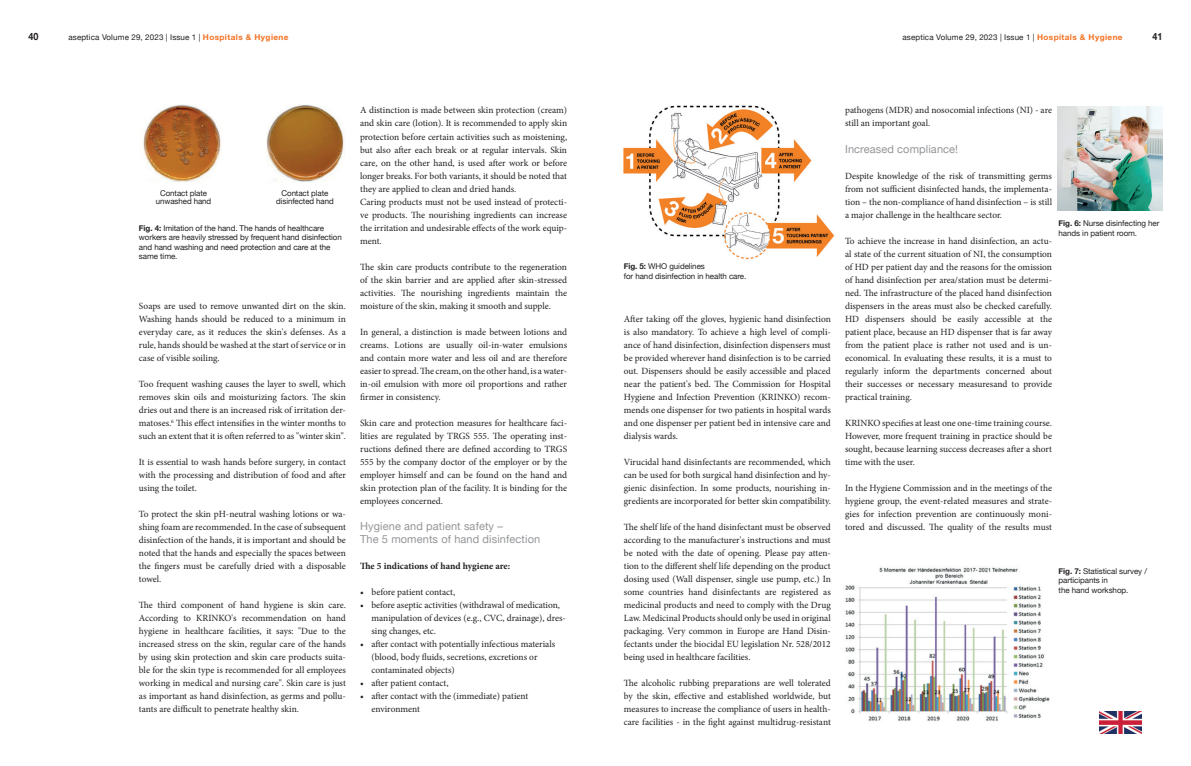
<style>
.page{position:relative;width:1191px;height:766px;background:#fff}
.page>*{position:absolute;margin:0;border:0;box-sizing:border-box;transform-origin:0 0}
.Zwischenhead_1{font:11px "Helvetica Neue";letter-spacing:.01em;color:#939598}
.t1{font:700 10px "Helvetica Neue";color:#231f20;scale:.9 1}
.Fließtext{font:9.5px/13px "Minion Pro";color:#231f20;text-align:justify}
.Zwischenhead_2{font:700 9.5px "Minion Pro";color:#231f20}
.BU{font:8px/9.6px "Helvetica Neue";letter-spacing:-.01em;color:#231f20}
.BU-2{font:8px "Helvetica Neue";letter-spacing:.015em;color:#231f20}
.Impr_Fließ_fett{font:8px/8px "Helvetica Neue";letter-spacing:-.01em;color:#231f20;text-align:center}
.s1{font-weight:700;color:#f37121}
.s2{font-weight:700}
</style>
<div class="page">
<img style="left:1099px;top:711px;width:42px;height:21px">
<img style="left:143px;top:104px;width:78px;height:79px">
<img style="left:266px;top:105px;width:80px;height:77px">
<img style="left:623px;top:105px;width:212px;height:155px">
<img style="left:1057px;top:106px;width:105px;height:104px">
<img style="left:845px;top:567px;width:205px;height:154px">
<p class="t1" style="left:28px;top:29px;width:13px">40</p>
<p class="BU-2" style="left:68px;top:32px;width:222px">aseptica Volume 29, 2023 | Issue 1 | <span class="s1">Hospitals &amp; Hygiene</span></p>
<p class="BU-2" style="left:902px;top:32px;width:222px">aseptica Volume 29, 2023 | Issue 1 | <span class="s1">Hospitals &amp; Hygiene</span></p>
<p class="t1" style="left:1152px;top:29px;width:13px">41</p>
<p class="Impr_Fließ_fett" style="left:156px;top:190px;width:57px">Contact plate unwashed hand</p>
<p class="Impr_Fließ_fett" style="left:276px;top:190px;width:59px">Contact plate disinfected hand</p>
<p class="BU" style="left:139px;top:223px;width:204px"><span class="s2">Fig. 4:</span> Imitation of the hand. The hands of healthcare workers are heavily stressed by frequent hand disinfection and hand washing and need protection and care at the same time.</p>
<p class="Fließtext" style="left:139px;top:299px;width:208px">Soaps are used to remove unwanted dirt on the skin.<br>Washing hands should be reduced to a minimum in everyday care, as it reduces the skin's defenses. As a rule, hands should be washed at the start of service or in case of visible soiling.</p>
<p class="Fließtext" style="left:139px;top:377px;width:208px">Too frequent washing causes the layer to swell, which removes skin oils and moisturizing factors. The skin dries out and there is an increased risk of irritation der&shy;matoses.<sup>6</sup> This effect intensifies in the winter months to such an extent that it is often referred to as "winter skin".</p>
<p class="Fließtext" style="left:139px;top:455px;width:208px">It is essential to wash hands before surgery, in contact with the processing and distribution of food and after using the toilet.</p>
<p class="Fließtext" style="left:139px;top:507px;width:208px">To protect the skin pH-neutral washing lotions or wa&shy;shing foam are recommended. In the case of subsequent disinfection of the hands, it is important and should be noted that the hands and especially the spaces between the fingers must be carefully dried with a disposable towel.</p>
<p class="Fließtext" style="left:139px;top:598px;width:208px">The third component of hand hygiene is skin care.<br>According to KRINKO's recommendation on hand hygiene in healthcare facilities, it says: "Due to the increased stress on the skin, regular care of the hands by using skin protection and skin care products suita&shy;ble for the skin type is recommended for all employees working in medical and nursing care". Skin care is just as important as hand disinfection, as germs and pollu&shy;tants are difficult to penetrate healthy skin.</p>
<p class="Fließtext" style="left:360px;top:104px;width:208px">A distinction is made between skin protection (cream) and skin care (lotion). It is recommended to apply skin protection before certain activities such as moistening, but also after each break or at regular intervals. Skin care, on the other hand, is used after work or before longer breaks. For both variants, it should be noted that they are applied to clean and dried hands.</p>
<p class="Fließtext" style="left:360px;top:195px;width:208px">Caring products must not be used instead of protecti&shy;ve products. The nourishing ingredients can increase the irritation and undesirable effects of the work equip&shy;ment.</p>
<p class="Fließtext" style="left:360px;top:260px;width:208px">The skin care products contribute to the regeneration of the skin barrier and are applied after skin-stressed activities. The nourishing ingredients maintain the moisture of the skin, making it smooth and supple.</p>
<p class="Fließtext" style="left:360px;top:325px;width:208px">In general, a distinction is made between lotions and creams. Lotions are usually oil-in-water emulsions and contain more water and less oil and are therefore easier to spread. The cream, on the other hand, is a water&shy;in-oil emulsion with more oil proportions and rather firmer in consistency.</p>
<p class="Fließtext" style="left:360px;top:416px;width:208px">Skin care and protection measures for healthcare faci&shy;lities are regulated by TRGS 555. The operating inst&shy;ructions defined there are defined according to TRGS 555 by the company doctor of the employer or by the employer himself and can be found on the hand and skin protection plan of the facility. It is binding for the employees concerned.</p>
<p class="Zwischenhead_1" style="left:360px;top:518px;width:144px">Hygiene and patient safety –</p>
<p class="Zwischenhead_1" style="left:360px;top:531px;width:182px">The 5 moments of hand disinfection</p>
<p class="Zwischenhead_2" style="left:360px;top:559px;width:151px">The 5 indications of hand hygiene are:</p>
<p class="Fließtext" style="left:360px;top:585px;width:97px">• before patient contact,</p>
<p class="Fließtext" style="left:371px;top:598px;width:196px;text-align:left;text-indent:-11px">• before aseptic activities (withdrawal of medication, manipulation of devices (e.g., CVC, drainage), dres&shy;sing changes, etc.</p>
<p class="Fließtext" style="left:371px;top:637px;width:185px;text-align:left;text-indent:-11px">• after contact with potentially infectious materials (blood, body fluids, secretions, excretions or contaminated objects)</p>
<p class="Fließtext" style="left:360px;top:676px;width:90px">• after patient contact,</p>
<p class="Fließtext" style="left:371px;top:689px;width:158px;text-indent:-11px">• after contact with the (immediate) patient environment</p>
<p class="BU" style="left:624px;top:262px;width:124px"><span class="s2">Fig. 5:</span> WHO guidelines<br>for hand disinfection in health care.</p>
<p class="Fließtext" style="left:624px;top:312px;width:208px">After taking off the gloves, hygienic hand disinfection is also mandatory. To achieve a high level of compli&shy;ance of hand disinfection, disinfection dispensers must be provided wherever hand disinfection is to be carried out. Dispensers should be easily accessible and placed near the patient's bed. The Commission for Hospital Hygiene and Infection Prevention (KRINKO) recom&shy;mends one dispenser for two patients in hospital wards and one dispenser per patient bed in intensive care and dialysis wards.</p>
<p class="Fließtext" style="left:624px;top:455px;width:208px">Virucidal hand disinfectants are recommended, which can be used for both surgical hand disinfection and hy&shy;gienic disinfection. In some products, nourishing in&shy;gredients are incorporated for better skin compatibility.</p>
<p class="Fließtext" style="left:624px;top:520px;width:208px">The shelf life of the hand disinfectant must be observed according to the manufacturer's instructions and must be noted with the date of opening. Please pay atten&shy;tion to the different shelf life depending on the product dosing used (Wall dispenser, single use pump, etc.) In some countries hand disinfectants are registered as medicinal products and need to comply with the Drug Law. Medicinal Products should only be used in original packaging. Very common in Europe are Hand Disin&shy;fectants under the biocidal EU legislation Nr. 528/2012 being used in healthcare facilities.</p>
<p class="Fließtext" style="left:624px;top:676px;width:208px">The alcoholic rubbing preparations are well tolerated by the skin, effective and established worldwide, but measures to increase the compliance of users in health&shy;care facilities - in the fight against multidrug-resistant</p>
<p class="Fließtext" style="left:845px;top:104px;width:208px">pathogens (MDR) and nosocomial infections (NI) - are still an important goal.</p>
<p class="Zwischenhead_1" style="left:845px;top:141px;width:115px">Increased compliance!</p>
<p class="Fließtext" style="left:845px;top:169px;width:208px">Despite knowledge of the risk of transmitting germs from not sufficient disinfected hands, the implementa&shy;tion – the non-compliance of hand disinfection – is still a major challenge in the healthcare sector.</p>
<p class="Fließtext" style="left:845px;top:234px;width:208px">To achieve the increase in hand disinfection, an actu&shy;al state of the current situation of NI, the consumption of HD per patient day and the reasons for the omission of hand disinfection per area/station must be determi&shy;ned. The infrastructure of the placed hand disinfection dispensers in the areas must also be checked carefully.<br>HD dispensers should be easily accessible at the patient place, because an HD dispenser that is far away from the patient place is rather not used and is un&shy;economical. In evaluating these results, it is a must to regularly inform the departments concerned about their successes or necessary measuresand to provide practical training.</p>
<p class="Fließtext" style="left:845px;top:416px;width:208px">KRINKO specifies at least one one-time training course.<br>However, more frequent training in practice should be sought, because learning success decreases after a short time with the user.</p>
<p class="Fließtext" style="left:845px;top:481px;width:208px">In the Hygiene Commission and in the meetings of the hygiene group, the event-related measures and strate&shy;gies for infection prevention are continuously moni&shy;tored and discussed. The quality of the results must</p>
<p class="BU" style="left:1058px;top:219px;width:102px"><span class="s2">Fig. 6:</span> Nurse disinfecting her hands in patient room.</p>
<p class="BU" style="left:1058px;top:566px;width:90px"><span class="s2">Fig. 7:</span> Statistical survey / participants in<br>the hand workshop.</p>
</div>
